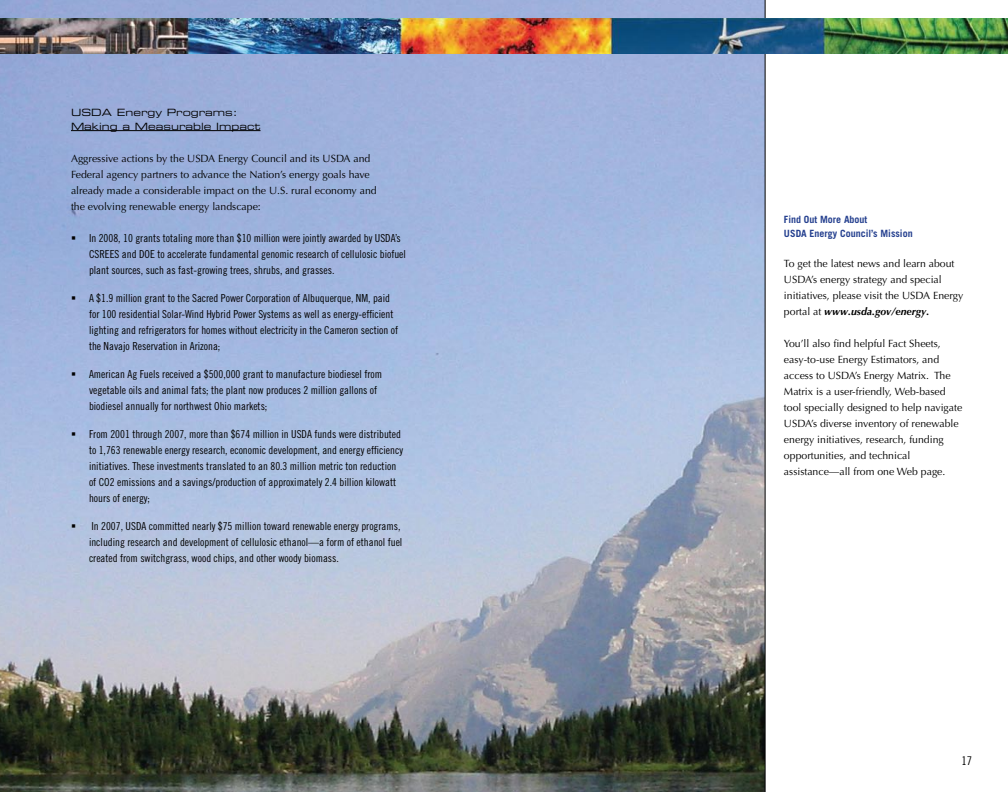
<style>
.page{position:relative;width:1008px;height:792px;background:#fff}
.page>*{position:absolute;margin:0;border:0;box-sizing:border-box;transform-origin:0 0}
.t1{font:12px "Trade Gothic LT Std Cn 18";color:#000}
.t2{font:11px/16px "Trade Gothic LT Std Cn 18";color:#000}
.t3{font:10.5px/16px "Optima LT Std";color:#000}
.t4{font:10px/14px "Eurostile LT Std Ex 2";color:#000}
.t5{font:700 10px/14px "Trade Gothic LT Std";color:#25408f}
.s1{font-weight:700;font-style:italic}
</style>
<div class="page">
<img style="left:0;top:0;width:765px;height:792px">
<hr style="left:71px;top:130px;width:190px;height:1px;background:#000">
<hr style="left:765px;top:0;width:1px;height:792px;background:#000">
<img style="left:0;top:18px;width:1008px;height:35px">
<p class="t4" style="left:71px;top:105px;width:191px">USDA Energy Programs:<br>Making a Measurable Impact</p>
<p class="t3" style="left:71px;top:150px;width:307px">Aggressive actions by the USDA Energy Council and its USDA and Federal agency partners to advance the Nation’s energy goals have already made a considerable impact on the U.S. rural economy and the evolving renewable energy landscape:</p>
<p class="t2" style="left:89px;top:229px;width:319px;text-indent:-18px">▪ In 2008, 10 grants totaling more than $10 million were jointly awarded by USDA’s<br>CSREES and DOE to accelerate fundamental genomic research of cellulosic biofuel plant sources, such as fast-growing trees, shrubs, and grasses.</p>
<p class="t2" style="left:89px;top:289px;width:311px;text-indent:-18px">▪ A $1.9 million grant to the Sacred Power Corporation of Albuquerque, NM, paid for 100 residential Solar-Wind Hybrid Power Systems as well as energy-efficient lighting and refrigerators for homes without electricity in the Cameron section of the Navajo Reservation in Arizona;</p>
<p class="t2" style="left:89px;top:365px;width:295px;text-indent:-18px">▪ American Ag Fuels received a $500,000 grant to manufacture biodiesel from vegetable oils and animal fats; the plant now produces 2 million gallons of biodiesel annually for northwest Ohio markets;</p>
<p class="t2" style="left:89px;top:425px;width:316px;text-indent:-18px">▪ From 2001 through 2007, more than $674 million in USDA funds were distributed to 1,763 renewable energy research, economic development, and energy efficiency initiatives. These investments translated to an 80.3 million metric ton reduction of CO2 emissions and a savings/production of approximately 2.4 billion kilowatt hours of energy;</p>
<p class="t2" style="left:89px;top:517px;width:315px;text-indent:-18px">▪ In 2007, USDA committed nearly $75 million toward renewable energy programs, including research and development of cellulosic ethanol—a form of ethanol fuel created from switchgrass, wood chips, and other woody biomass.</p>
<p class="t5" style="left:784px;top:213px;width:130px">Find Out More About<br>USDA Energy Council’s Mission</p>
<p class="t3" style="left:784px;top:256px;width:181px">To get the latest news and learn about USDA’s energy strategy and special initiatives, please visit the USDA Energy portal at <span class="s1">www.usda.gov/energy.</span></p>
<p class="t3" style="left:784px;top:336px;width:180px">You’ll also find helpful Fact Sheets, easy-to-use Energy Estimators, and access to USDA’s Energy Matrix. The Matrix is a user-friendly, Web-based tool specially designed to help navigate USDA’s diverse inventory of renewable energy initiatives, research, funding opportunities, and technical assistance—all from one Web page.</p>
<p class="t1" style="left:961px;top:753px;width:12px">17</p>
</div>
